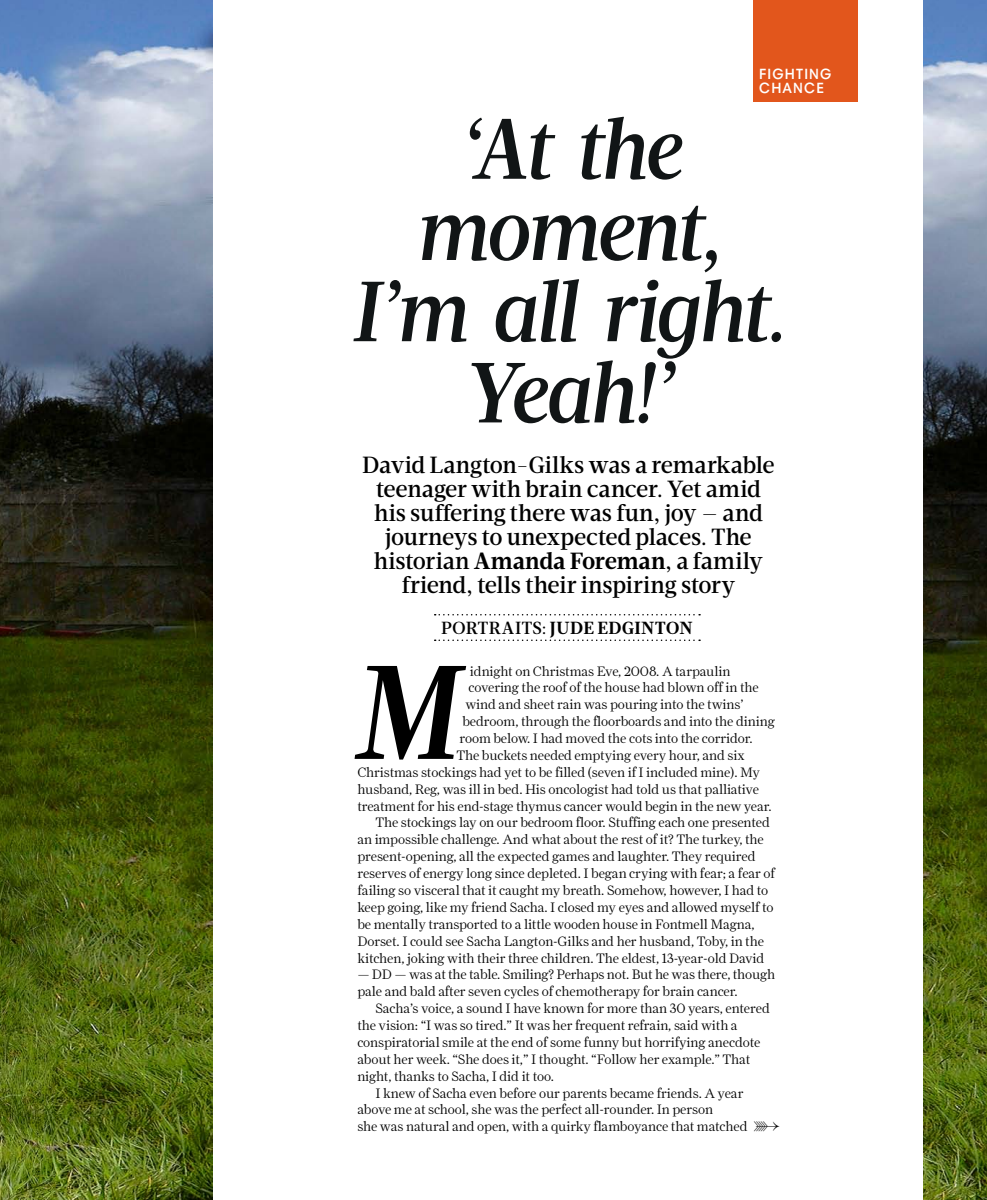
<style>
.page{position:relative;width:987px;height:1200px;background:#fff}
.page>*{position:absolute;margin:0;border:0;box-sizing:border-box;transform-origin:0 0}
.t1{font:italic 500 136.65px "Velino Text";color:#000}
.t2{font:italic 500 87.3px/81.2px "Velino Text";letter-spacing:-.04em;color:#111516;text-align:center}
.t3{font:500 24px/24px "Velino Text";letter-spacing:-.015em;color:#000;text-align:center;scale:.96 1}
.t4{font:700 18px "Velino Text";letter-spacing:.005em;color:#000;scale:.96 1}
.t5{font:600 15px/14.2px "Harmonia Sans Std";letter-spacing:.08em;color:#fff}
.t6{font:14.1px "S Times Pi News";color:#000}
.t7{font:300 13.8px/16.8px "Farnham Display";letter-spacing:-.005em;color:#000}
.s1{font-weight:700}
.s2{font-weight:500}
</style>
<div class="page">
<img style="left:0;top:0;width:213px;height:1199px">
<img style="left:923px;top:0;width:63px;height:1199px">
<svg style="left:434px;top:639px;width:266px;height:2px"></svg>
<svg style="left:434px;top:614px;width:266px;height:1px"></svg>
<div style="left:752px;top:0;width:105px;height:101px;background:#e2561c"></div>
<p class="t5" style="left:759px;top:66px;width:74px">FIGHTING<br>CHANCE</p>
<h2 class="t2" style="left:351px;top:110px;width:436px">‘At the moment,<br>I’m all right.<br>Yeah!’</h2>
<h3 class="t3" style="left:362px;top:453px;width:431px">David Langton-Gilks was a remarkable teenager with brain cancer. Yet amid his suffering there was fun, joy — and journeys to unexpected places. The historian <span class="s1">Amanda Foreman</span>, a family friend, tells their inspiring story</h3>
<h3 class="t4" style="left:441px;top:616px;width:263px"><span class="s2">Portraits:</span> Jude Edginton</h3>
<p class="t7" style="left:470px;top:662px;width:262px">idnight on Christmas Eve, 2008. A tarpaulin</p>
<p class="t7" style="left:468px;top:679px;width:292px">covering the roof of the house had blown off in the</p>
<p class="t7" style="left:465px;top:695px;width:280px">wind and sheet rain was pouring into the twins’</p>
<p class="t7" style="left:462px;top:712px;width:314px">bedroom, through the floorboards and into the dining</p>
<p class="t7" style="left:459px;top:729px;width:295px">room below. I had moved the cots into the corridor.</p>
<p class="t7" style="left:456px;top:746px;width:290px">The buckets needed emptying every hour, and six</p>
<p class="t7" style="left:357px;top:763px;width:404px">Christmas stockings had yet to be filled (seven if I included mine). My</p>
<p class="t7" style="left:357px;top:780px;width:403px">husband, Reg, was ill in bed. His oncologist had told us that palliative</p>
<p class="t7" style="left:357px;top:797px;width:416px">treatment for his end-stage thymus cancer would begin in the new year.</p>
<p class="t7" style="left:375px;top:814px;width:396px">The stockings lay on our bedroom floor. Stuffing each one presented</p>
<p class="t7" style="left:357px;top:830px;width:408px">an impossible challenge. And what about the rest of it? The turkey, the</p>
<p class="t7" style="left:357px;top:847px;width:400px">present-opening, all the expected games and laughter. They required</p>
<p class="t7" style="left:357px;top:864px;width:419px">reserves of energy long since depleted. I began crying with fear; a fear of</p>
<p class="t7" style="left:357px;top:881px;width:412px">failing so visceral that it caught my breath. Somehow, however, I had to</p>
<p class="t7" style="left:357px;top:898px;width:418px">keep going, like my friend Sacha. I closed my eyes and allowed myself to</p>
<p class="t7" style="left:357px;top:915px;width:399px">be mentally transported to a little wooden house in Fontmell Magna,</p>
<p class="t7" style="left:357px;top:932px;width:408px">Dorset. I could see Sacha Langton-Gilks and her husband, Toby, in the</p>
<p class="t7" style="left:357px;top:949px;width:408px">kitchen, joking with their three children. The eldest, 13-year-old David</p>
<p class="t7" style="left:357px;top:965px;width:419px">— DD — was at the table. Smiling? Perhaps not. But he was there, though pale and bald after seven cycles of chemotherapy for brain cancer.</p>
<p class="t7" style="left:375px;top:999px;width:396px">Sacha’s voice, a sound I have known for more than 30 years, entered</p>
<p class="t7" style="left:357px;top:1016px;width:382px">the vision: “I was so tired.” It was her frequent refrain, said with a</p>
<p class="t7" style="left:357px;top:1033px;width:404px">conspiratorial smile at the end of some funny but horrifying anecdote</p>
<p class="t7" style="left:357px;top:1050px;width:394px">about her week. “She does it,” I thought. “Follow her example.” That</p>
<p class="t7" style="left:357px;top:1067px;width:198px">night, thanks to Sacha, I did it too.</p>
<p class="t7" style="left:375px;top:1083px;width:369px">I knew of Sacha even before our parents became friends. A year</p>
<p class="t7" style="left:357px;top:1100px;width:357px">above me at school, she was the perfect all-rounder. In person</p>
<p class="t7" style="left:357px;top:1117px;width:392px">she was natural and open, with a quirky flamboyance that matched</p>
<h1 class="t1" style="left:351px;top:629px;width:107px">M</h1>
<p class="t6" style="left:754px;top:1118px;width:27px">a</p>
</div>
